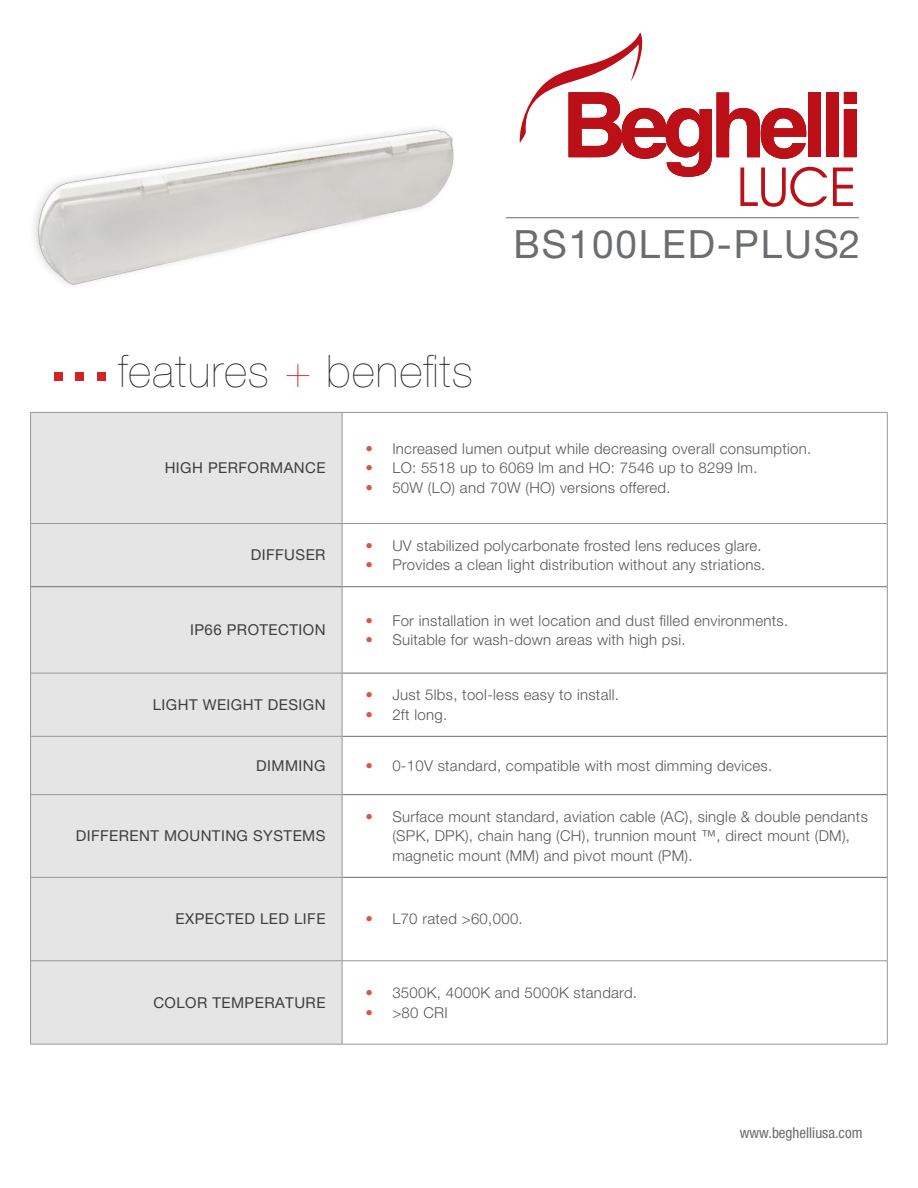
<style>
.page{position:relative;width:918px;height:1188px;background:#fff}
.page>*{position:absolute;margin:0;border:0;box-sizing:border-box;transform-origin:0 0}
.t1{font:200 45px "Helvetica Neue LT Pro";letter-spacing:.03em;color:#231f20}
.t2{font:39px "Helvetica Neue LT Pro";letter-spacing:.05em;color:#6c6d70}
.t3{font:300 15px/19.5px "Helvetica Neue LT Pro";letter-spacing:.02em;color:#57585a}
.t4{font:15px "Helvetica Neue LT Pro";letter-spacing:.03em;color:#3e3e3f}
.t5{font:condensed 15px "Helvetica Neue LT Pro";color:#6c6d70}
.s1{color:#d1232a}
.s2{color:#d95842}
</style>
<div class="page">
<div style="left:31px;top:412px;width:311px;height:632px;background:#e5e5e5"></div>
<hr style="left:506px;top:217px;width:353px;height:1px;background:#6c6d70">
<img style="left:31px;top:128px;width:480px;height:372px">
<svg style="left:343px;top:674px;width:544px;height:370px"></svg>
<hr style="left:31px;top:586px;width:311px;height:1px;background:#6c6d70">
<hr style="left:30px;top:523px;width:312px;height:1px;background:#95979a">
<hr style="left:342px;top:523px;width:546px;height:1px;background:#95979a">
<hr style="left:342px;top:586px;width:545px;height:1px;background:#6c6d70">
<hr style="left:342px;top:673px;width:545px;height:1px;background:#6c6d70">
<hr style="left:342px;top:736px;width:545px;height:1px;background:#6c6d70">
<hr style="left:342px;top:794px;width:545px;height:1px;background:#6c6d70">
<hr style="left:342px;top:877px;width:545px;height:1px;background:#6c6d70">
<hr style="left:887px;top:413px;width:1px;height:110px;background:#95979a">
<hr style="left:887px;top:524px;width:1px;height:63px;background:#95979a">
<hr style="left:887px;top:587px;width:1px;height:86px;background:#95979a">
<hr style="left:887px;top:673px;width:1px;height:63px;background:#95979a">
<hr style="left:887px;top:736px;width:1px;height:59px;background:#95979a">
<hr style="left:887px;top:795px;width:1px;height:82px;background:#95979a">
<hr style="left:887px;top:877px;width:1px;height:84px;background:#95979a">
<hr style="left:30px;top:412px;width:312px;height:1px;background:#95979a">
<hr style="left:342px;top:412px;width:546px;height:1px;background:#95979a">
<hr style="left:30px;top:673px;width:312px;height:1px;background:#95979a">
<hr style="left:30px;top:736px;width:312px;height:1px;background:#95979a">
<hr style="left:30px;top:794px;width:312px;height:1px;background:#95979a">
<hr style="left:30px;top:877px;width:312px;height:1px;background:#95979a">
<hr style="left:30px;top:413px;width:1px;height:110px;background:#95979a">
<hr style="left:342px;top:413px;width:1px;height:110px;background:#95979a">
<hr style="left:30px;top:524px;width:1px;height:63px;background:#95979a">
<hr style="left:342px;top:524px;width:1px;height:63px;background:#95979a">
<hr style="left:30px;top:587px;width:1px;height:86px;background:#95979a">
<hr style="left:342px;top:587px;width:1px;height:86px;background:#95979a">
<hr style="left:30px;top:673px;width:1px;height:63px;background:#95979a">
<hr style="left:342px;top:673px;width:1px;height:63px;background:#95979a">
<hr style="left:30px;top:737px;width:1px;height:57px;background:#95979a">
<hr style="left:342px;top:737px;width:1px;height:57px;background:#95979a">
<hr style="left:30px;top:795px;width:1px;height:82px;background:#95979a">
<hr style="left:342px;top:795px;width:1px;height:82px;background:#95979a">
<hr style="left:30px;top:878px;width:1px;height:83px;background:#95979a">
<hr style="left:342px;top:878px;width:1px;height:83px;background:#95979a">
<hr style="left:30px;top:960px;width:312px;height:1px;background:#95979a">
<hr style="left:30px;top:961px;width:1px;height:83px;background:#95979a">
<hr style="left:30px;top:1044px;width:312px;height:1px;background:#95979a">
<hr style="left:342px;top:960px;width:546px;height:1px;background:#95979a">
<hr style="left:342px;top:961px;width:1px;height:83px;background:#95979a">
<hr style="left:887px;top:961px;width:1px;height:83px;background:#95979a">
<hr style="left:342px;top:1044px;width:546px;height:1px;background:#95979a">
<div style="left:54px;top:372px;width:9px;height:9px;background:#d1232a"></div>
<div style="left:75px;top:372px;width:9px;height:9px;background:#d1232a"></div>
<div style="left:97px;top:372px;width:9px;height:9px;background:#d1232a"></div>
<svg style="left:833px;top:168px;width:20px;height:38px"></svg>
<div style="left:826px;top:92px;width:12px;height:65px;background:#bb1018"></div>
<svg style="left:519px;top:32px;width:308px;height:175px"></svg>
<div style="left:844px;top:109px;width:13px;height:48px;background:#bb1018"></div>
<div style="left:844px;top:92px;width:13px;height:12px;background:#bb1018"></div>
<h1 class="t1" style="left:118px;top:346px;width:356px">features <span class="s1">+</span> benefits</h1>
<h2 class="t2" style="left:513px;top:221px;width:348px">BS100LED-PLUS2</h2>
<p class="t4" style="left:165px;top:459px;width:162px">HIGH PERFORMANCE</p>
<p class="t4" style="left:251px;top:546px;width:76px">DIFFUSER</p>
<p class="t4" style="left:190px;top:621px;width:137px">IP66 PROTECTION</p>
<p class="t4" style="left:153px;top:696px;width:174px">LIGHT WEIGHT DESIGN</p>
<p class="t3" style="left:365px;top:438px;width:448px"><span class="s2">•</span> Increased lumen output while decreasing overall consumption.</p>
<p class="t3" style="left:365px;top:458px;width:394px"><span class="s2">•</span> LO: 5518 up to 6069 lm and HO: 7546 up to 8299 lm.</p>
<p class="t3" style="left:365px;top:477px;width:307px"><span class="s2">•</span> 50W (LO) and 70W (HO) versions offered.</p>
<p class="t3" style="left:365px;top:535px;width:398px"><span class="s2">•</span> UV stabilized polycarbonate frosted lens reduces glare.</p>
<p class="t3" style="left:365px;top:555px;width:402px"><span class="s2">•</span> Provides a clean light distribution without any striations.</p>
<p class="t3" style="left:365px;top:610px;width:424px"><span class="s2">•</span> For installation in wet location and dust filled environments.</p>
<p class="t3" style="left:365px;top:630px;width:322px"><span class="s2">•</span> Suitable for wash-down areas with high psi.</p>
<p class="t3" style="left:365px;top:685px;width:255px"><span class="s2">•</span> Just 5lbs, tool-less easy to install.</p>
<p class="t3" style="left:365px;top:704px;width:83px"><span class="s2">•</span> 2ft long.</p>
<p class="t4" style="left:256px;top:757px;width:71px">DIMMING</p>
<p class="t3" style="left:365px;top:755px;width:408px"><span class="s2">•</span> 0-10V standard, compatible with most dimming devices.</p>
<p class="t4" style="left:76px;top:827px;width:251px">DIFFERENT MOUNTING SYSTEMS</p>
<p class="t3" style="left:392px;top:806px;width:477px;text-indent:-27px"><span class="s2">•</span> Surface mount standard, aviation cable (AC), single &amp; double pendants (SPK, DPK), chain hang (CH), trunnion mount ™, direct mount (DM), magnetic mount (MM) and pivot mount (PM).</p>
<p class="t4" style="left:176px;top:910px;width:151px">EXPECTED LED LIFE</p>
<p class="t3" style="left:365px;top:909px;width:159px"><span class="s2">•</span> L70 rated &gt;60,000.</p>
<p class="t4" style="left:153px;top:994px;width:174px">COLOR TEMPERATURE</p>
<p class="t3" style="left:365px;top:983px;width:273px"><span class="s2">•</span> 3500K, 4000K and 5000K standard.</p>
<p class="t3" style="left:365px;top:1002px;width:84px"><span class="s2">•</span> &gt;80 CRI</p>
<p class="t5" style="left:740px;top:1124px;width:124px">www.beghelliusa.com</p>
</div>
